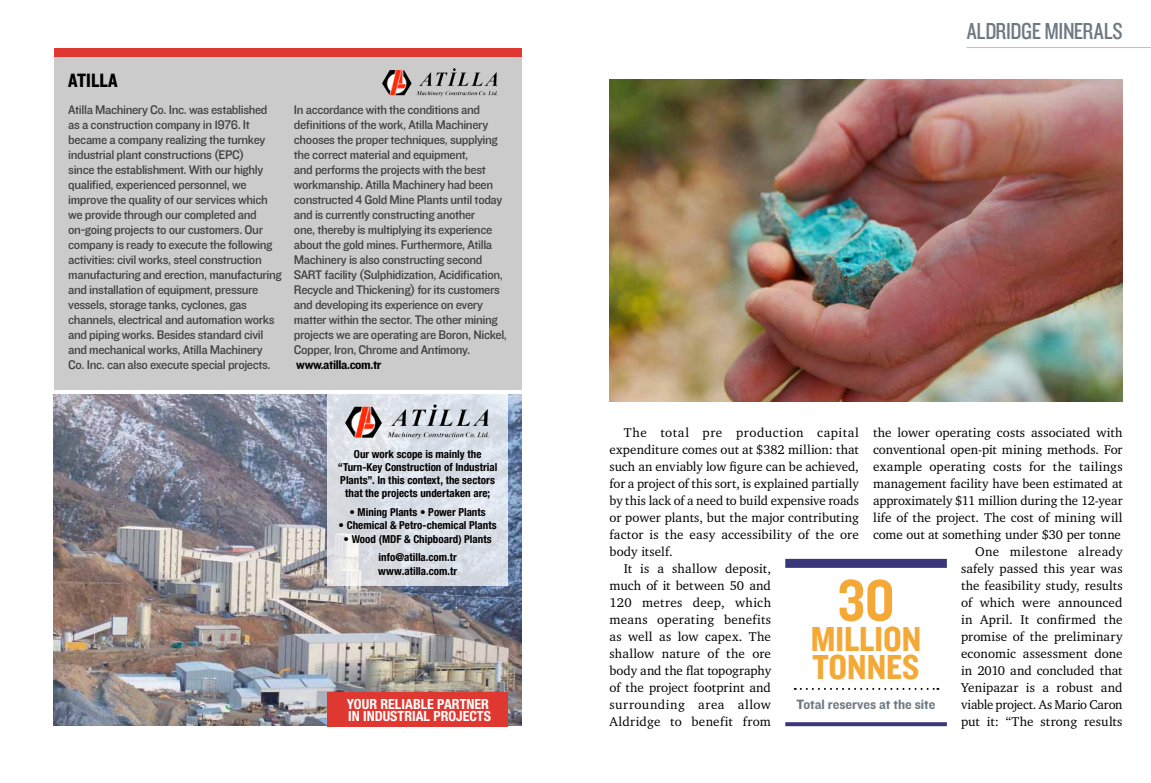
<style>
.page{position:relative;width:1151px;height:783px;background:#fff}
.page>*{position:absolute;margin:0;border:0;box-sizing:border-box;transform-origin:0 0}
.t1{font:60px "Knockout HTF50 Welterweight";color:#f4a937}
.t2{font:36px/28px "Knockout HTF50 Welterweight";color:#f4a937}
.t3{font:24px "Knockout HTF29 Junior Liteweight";letter-spacing:-.01em;color:#6f7983}
.t4{font:20px "Knockout HTF50 Welterweight";color:#000}
.t5{font:700 condensed 14px/12px "Helvetica Neue LT Std";color:#fff}
.t6{font:14px "Knockout HTF51 Middleweight";color:#6f7983}
.t7{font:13px/15px "Knockout HTF31 Junior Middlewt";letter-spacing:-.03em;color:#414042}
.t8{font:13px/17px "Charter IT Cby BT";letter-spacing:.005em;color:#000;text-align:right}
.t9{font:13px "Charter IT Cby BT";letter-spacing:.025em;color:#000}
.t10{font:13px "Charter IT Cby BT";letter-spacing:.035em;color:#000}
.t11{font:13px "Charter IT Cby BT";letter-spacing:-.015em;color:#000}
.t12{font:13px "Charter IT Cby BT";letter-spacing:.04em;color:#000}
.t13{font:13px "Knockout HTF51 Middleweight";letter-spacing:-.03em;color:#000}
.t14{font:700 condensed 11px/13.2px "Helvetica Neue LT Std";color:#000;text-align:center}
</style>
<div class="page">
<hr style="left:966px;top:47px;width:185px;height:1px;background:#bbc0c4">
<img style="left:609px;top:79px;width:513px;height:322px">
<div style="left:785px;top:558px;width:162px;height:9px;background:#3b377b"></div>
<svg style="left:795px;top:687px;width:143px;height:2px"></svg>
<svg style="left:785px;top:722px;width:162px;height:4px"></svg>
<img style="left:54px;top:394px;width:467px;height:330px">
<div style="left:54px;top:53px;width:468px;height:336px;background:#cbcbcb"></div>
<div style="left:54px;top:49px;width:468px;height:8px;background:#df3831"></div>
<svg style="left:328px;top:394px;width:180px;height:191px;background:#dadee5"></svg>
<div style="left:328px;top:692px;width:180px;height:34px;background:#df3831"></div>
<img style="left:387px;top:403px;width:104px;height:43px">
<img style="left:345px;top:406px;width:37px;height:31px">
<img style="left:416px;top:68px;width:82px;height:29px">
<img style="left:382px;top:70px;width:30px;height:25px">
<h3 class="t4" style="left:68px;top:70px;width:51px">ATILLA</h3>
<p class="t7" style="left:68px;top:102px;width:215px">Atilla Machinery Co. Inc. was established as a construction company in 1976. It became a company realizing the turnkey industrial plant constructions (EPC)<br>since the establishment. With our highly qualified, experienced personnel, we improve the quality of our services which we provide through our completed and on-going projects to our customers. Our company is ready to execute the following activities: civil works, steel construction manufacturing and erection, manufacturing and installation of equipment, pressure vessels, storage tanks, cyclones, gas channels, electrical and automation works and piping works. Besides standard civil and mechanical works, Atilla Machinery Co. Inc. can also execute special projects.</p>
<p class="t7" style="left:294px;top:102px;width:215px">In accordance with the conditions and definitions of the work, Atilla Machinery chooses the proper techniques, supplying the correct material and equipment,<br>and performs the projects with the best workmanship. Atilla Machinery had been constructed 4 Gold Mine Plants until today and is currently constructing another<br>one, thereby is multiplying its experience about the gold mines. Furthermore, Atilla Machinery is also constructing second SART facility (Sulphidization, Acidification, Recycle and Thickening) for its customers and developing its experience on every matter within the sector. The other mining projects we are operating are Boron, Nickel, Copper, Iron, Chrome and Antimony.</p>
<p class="t13" style="left:296px;top:358px;width:87px">www.atilla.com.tr</p>
<p class="t14" style="left:338px;top:447px;width:161px">Our work scope is mainly the “Turn-Key Construction of Industrial Plants”. In this context, the sectors that the projects undertaken are;</p>
<p class="t14" style="left:349px;top:505px;width:138px">• Mining Plants • Power Plants</p>
<p class="t14" style="left:339px;top:518px;width:160px">• Chemical &amp; Petro-chemical Plants</p>
<p class="t14" style="left:344px;top:529px;width:150px;line-height:18.9px">• Wood (MDF &amp; Chipboard) Plants info@atilla.com.tr</p>
<p class="t14" style="left:378px;top:564px;width:80px">www.atilla.com.tr</p>
<p class="t5" style="left:347px;top:697px;width:146px">YOUR RELIABLE PARTNER<br>IN INDUSTRIAL PROJECTS</p>
<h3 class="t3" style="left:967px;top:18px;width:157px">ALDRIDGE MINERALS</h3>
<p class="t10" style="left:624px;top:424px;width:237px">The total pre production capital</p>
<p class="t8" style="left:609px;top:440px;width:251px">expenditure comes out at $382 million: that</p>
<p class="t8" style="left:609px;top:457px;width:251px">such an enviably low figure can be achieved,</p>
<p class="t8" style="left:609px;top:474px;width:251px">for a project of this sort, is explained partially</p>
<p class="t8" style="left:609px;top:491px;width:251px">by this lack of a need to build expensive roads</p>
<p class="t8" style="left:609px;top:508px;width:251px">or power plants, but the major contributing</p>
<p class="t8" style="left:609px;top:525px;width:251px">factor is the easy accessibility of the ore</p>
<p class="t8" style="left:609px;top:542px;width:65px">body itself.</p>
<p class="t8" style="left:624px;top:559px;width:149px">It is a shallow deposit,</p>
<p class="t8" style="left:609px;top:576px;width:163px">much of it between 50 and</p>
<p class="t8" style="left:609px;top:593px;width:163px">120 metres deep, which</p>
<p class="t9" style="left:609px;top:611px;width:163px">means operating benefits</p>
<p class="t8" style="left:609px;top:627px;width:163px">as well as low capex. The</p>
<p class="t8" style="left:609px;top:644px;width:163px">shallow nature of the ore</p>
<p class="t11" style="left:609px;top:662px;width:163px">body and the flat topography</p>
<p class="t8" style="left:609px;top:678px;width:163px">of the project footprint and</p>
<p class="t12" style="left:609px;top:696px;width:163px">surrounding area allow</p>
<p class="t9" style="left:609px;top:713px;width:163px">Aldridge to benefit from</p>
<p class="t8" style="left:873px;top:423px;width:251px">the lower operating costs associated with conventional open-pit mining methods. For example operating costs for the tailings management facility have been estimated at approximately $11 million during the 12-year life of the project. The cost of mining will come out at something under $30 per tonne<br>One milestone already<br>safely passed this year was<br>the feasibility study, results<br>of which were announced<br>in April. It confirmed the<br>promise of the preliminary<br>economic assessment done<br>in 2010 and concluded that<br>Yenipazar is a robust and<br>viable project. As Mario Caron<br>put it: “The strong results</p>
<h1 class="t1" style="left:837px;top:569px;width:59px">30</h1>
<h2 class="t2" style="left:811px;top:626px;width:112px">MILLION<br>TONNES</h2>
<p class="t6" style="left:797px;top:697px;width:140px">Total reserves at the site</p>
</div>
